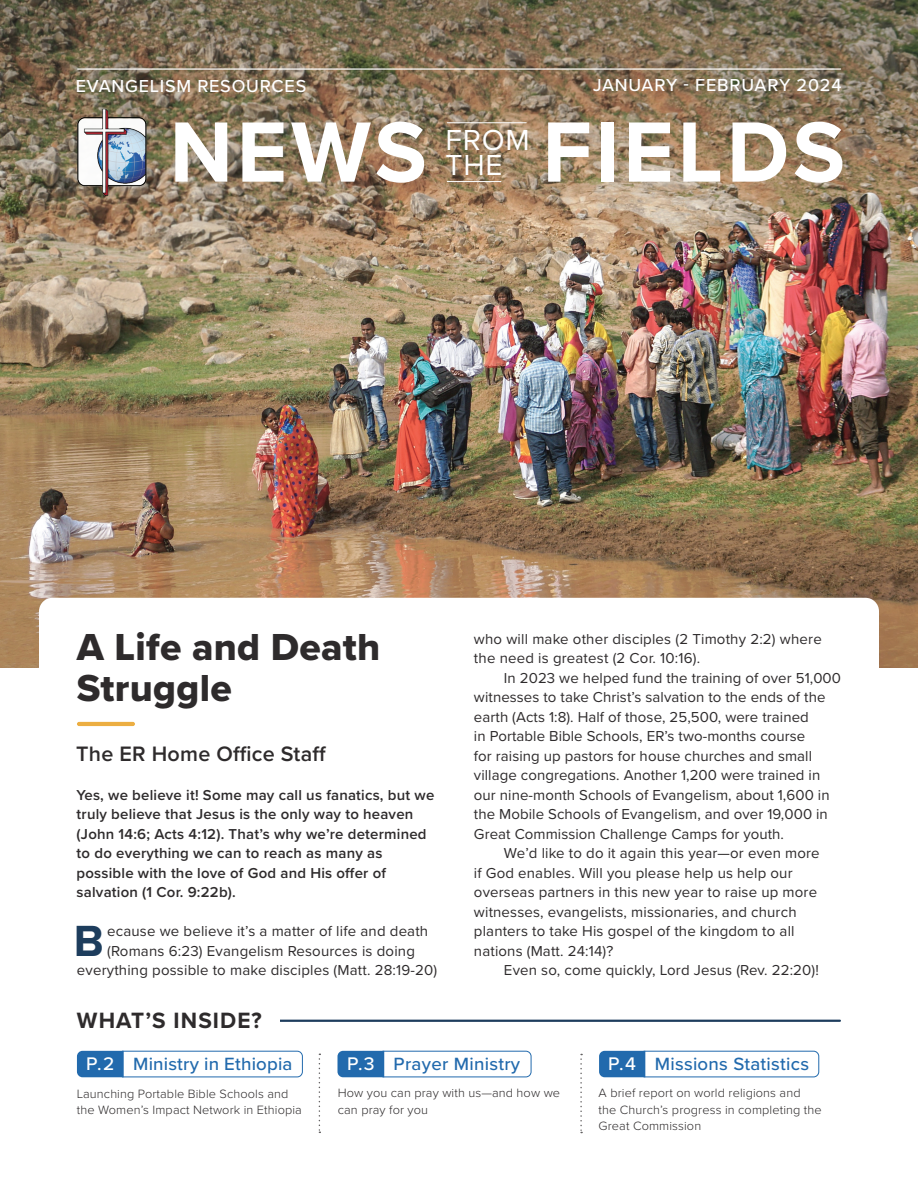
<style>
.page{position:relative;width:918px;height:1188px;background:#fff}
.page>*{position:absolute;margin:0;border:0;box-sizing:border-box;transform-origin:0 0}
.t1{font:700 88.8px "Proxima Nova";letter-spacing:.04em;color:#fff}
.t2{font:700 45.15px "Proxima Nova";color:#1d3d5d}
.t3{font:39px/40.8px "Proxima Nova Extrabld";letter-spacing:.005em;color:#2e2b2c}
.t4{font:30px/25.5px "Proxima Nova";letter-spacing:.025em;color:#fff}
.t5{font:700 22.95px "Proxima Nova";letter-spacing:.05em;color:#2e2b2c}
.t6{font:600 21.6px "Proxima Nova";letter-spacing:.01em;color:#2e2b2c}
.t7{font:500 18.3px "Proxima Nova";letter-spacing:.015em;color:#226aad}
.t8{font:500 18px "Proxima Nova";letter-spacing:.04em;color:#fff}
.t9{font:15px/19.5px "Proxima Nova";letter-spacing:.01em;color:#2e2b2c}
.t10{font:600 14.85px/19.5px "Proxima Nova";letter-spacing:.015em;color:#2e2b2c}
.t11{font:300 12.45px/16.5px "Proxima Nova";letter-spacing:.01em;color:#2e2b2c}
.s1{font-size:18.9px;color:#fff}
</style>
<div class="page">
<img style="left:0;top:254px;width:918px;height:413px">
<img style="left:0;top:0;width:918px;height:254px">
<svg style="left:39px;top:598px;width:840px;height:536px"></svg>
<hr style="left:77px;top:722px;width:58px;height:4px;background:#ecae42;border-radius:2px">
<hr style="left:77px;top:68px;width:764px;height:2px;background:#fff">
<hr style="left:104px;top:1020px;width:736px;height:2px;background:#1d3d5d">
<div style="left:59px;top:1005px;width:221px;height:32px;background:#fff"></div>
<svg style="left:319px;top:1054px;width:1px;height:79px"></svg>
<svg style="left:580px;top:1054px;width:2px;height:79px"></svg>
<hr style="left:447px;top:122px;width:79px;height:1px;background:#fff">
<hr style="left:447px;top:181px;width:54px;height:1px;background:#fff">
<img style="left:61px;top:101px;width:103px;height:103px">
<svg style="left:77px;top:1050px;width:226px;height:28px"></svg>
<svg style="left:338px;top:1050px;width:194px;height:28px"></svg>
<svg style="left:599px;top:1050px;width:221px;height:28px"></svg>
<p class="t8" style="left:76px;top:72px;width:232px">EVANGELISM RESOURCES</p>
<p class="t8" style="left:593px;top:72px;width:250px">JANUARY - FEBRUARY 2024</p>
<h1 class="t1" style="left:170px;top:86px;width:259px">NEWS</h1>
<h1 class="t1" style="left:542px;top:86px;width:304px">FIELDS</h1>
<h3 class="t4" style="left:446px;top:126px;width:86px">FROM<br>THE</h3>
<h3 class="t3" style="left:77px;top:626px;width:305px">A Life and Death<br>Struggle</h3>
<h3 class="t6" style="left:76px;top:737px;width:251px">The ER Home Office Staff</h3>
<p class="t10" style="left:77px;top:784px;width:359px">Yes, we believe it! Some may call us fanatics, but we truly believe that Jesus is the only way to heaven (John 14:6; Acts 4:12). That’s why we’re determined to do everything we can to reach as many as possible with the love of God and His offer of salvation (1 Cor. 9:22b).</p>
<h2 class="t2" style="left:74px;top:907px;width:32px">B</h2>
<p class="t9" style="left:107px;top:921px;width:323px">ecause we believe it’s a matter of life and death</p>
<p class="t9" style="left:107px;top:940px;width:309px">(Romans 6:23) Evangelism Resources is doing</p>
<p class="t9" style="left:77px;top:960px;width:362px">everything possible to make disciples (Matt. 28:19-20)</p>
<h3 class="t5" style="left:77px;top:1003px;width:186px">WHAT’S INSIDE?</h3>
<p class="t9" style="left:474px;top:628px;width:349px">who will make other disciples (2 Timothy 2:2) where the need is greatest (2 Cor. 10:16).</p>
<p class="t9" style="left:474px;top:667px;width:369px;text-indent:30px">In 2023 we helped fund the training of over 51,000 witnesses to take Christ’s salvation to the ends of the earth (Acts 1:8). Half of those, 25,500, were trained<br>in Portable Bible Schools, ER’s two-months course<br>for raising up pastors for house churches and small village congregations. Another 1,200 were trained in our nine-month Schools of Evangelism, about 1,600 in the Mobile Schools of Evangelism, and over 19,000 in Great Commission Challenge Camps for youth.</p>
<p class="t9" style="left:474px;top:843px;width:347px;text-indent:30px">We’d like to do it again this year—or even more if God enables. Will you please help us help our overseas partners in this new year to raise up more witnesses, evangelists, missionaries, and church planters to take His gospel of the kingdom to all nations (Matt. 24:14)?</p>
<p class="t9" style="left:504px;top:960px;width:316px">Even so, come quickly, Lord Jesus (Rev. 22:20)!</p>
<p class="t7" style="left:86px;top:1050px;width:208px"><span class="s1">P.2</span> Ministry in Ethiopia</p>
<p class="t7" style="left:347px;top:1050px;width:175px"><span class="s1">P.3</span> Prayer Ministry</p>
<p class="t7" style="left:608px;top:1050px;width:202px"><span class="s1">P.4</span> Missions Statistics</p>
<p class="t11" style="left:599px;top:1084px;width:225px">A brief report on world religions and<br>the Church’s progress in completing the<br>Great Commission</p>
<p class="t11" style="left:338px;top:1084px;width:224px">How you can pray with us—and how we can pray for you</p>
<p class="t11" style="left:77px;top:1085px;width:226px">Launching Portable Bible Schools and the Women’s Impact Network in Ethiopia</p>
</div>
